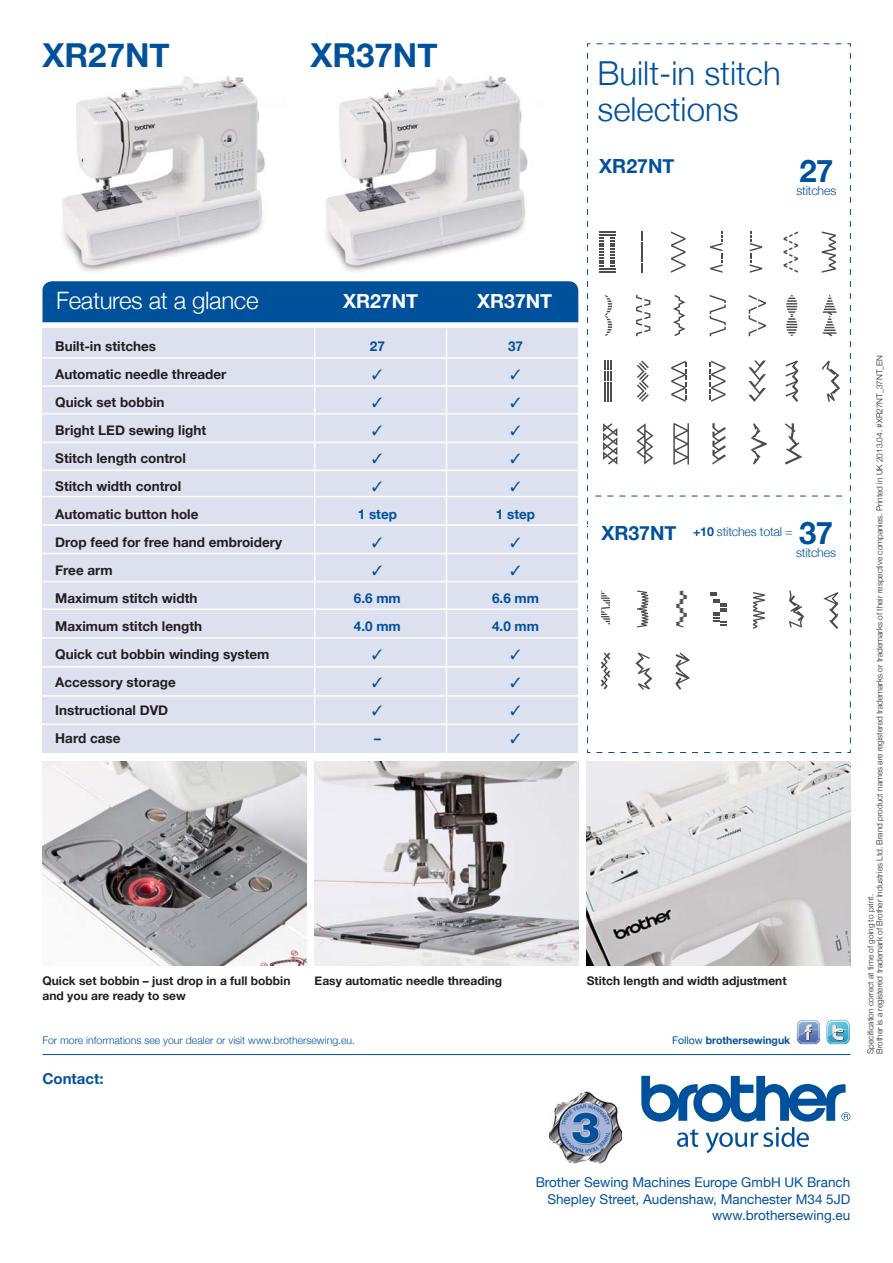
<style>
.page{position:relative;width:893px;height:1263px;background:#fff}
.page>*{position:absolute;margin:0;border:0;box-sizing:border-box;transform-origin:0 0}
.t1{font:300 33px/36px "Helvetica Neue";color:#00519c}
.t2{font:700 33px "Helvetica Neue";color:#00519c}
.t3{font:700 31.05px "Helvetica Neue";color:#00519c}
.t4{font:300 24px "Helvetica Neue";letter-spacing:-.015em;color:#fff}
.t5{font:700 19.5px "Helvetica Neue";color:#fff}
.t6{font:700 19.5px "Helvetica Neue";color:#00519c}
.t7{font:700 15px "Helvetica Neue";color:#00519c}
.t8{font:700 13.5px/28px "Helvetica Neue";color:#231f20}
.t9{font:13.5px/16.5px "Helvetica Neue";color:#00519c;text-align:right}
.t10{font:700 13.5px/28px "Helvetica Neue";color:#00519c}
.t11{font:13.5px/28px "Zapf Dingbats ITC";color:#00519c;text-align:justify}
.t12{font:300 12.45px "Helvetica Neue";letter-spacing:-.015em;color:#00519c}
.t13{font:700 12px/15px "Helvetica Neue";color:#231f20}
.t14{font:300 10.5px "Helvetica Neue";color:#00519c}
.t15{font:700 10.5px "Helvetica Neue";color:#00519c}
.t16{font:300 8.25px/9px "Helvetica Neue";color:#231f20}
.s1{font-weight:700;font-size:19.5px}
.s2{font-weight:700}
.s3{font-weight:400}
</style>
<div class="page">
<svg style="left:641px;top:1076px;width:209px;height:77px"></svg>
<hr style="left:42px;top:1054px;width:808px;height:1px;background:#00519c">
<img style="left:325px;top:76px;width:203px;height:196px">
<img style="left:62px;top:76px;width:203px;height:196px">
<div style="left:42px;top:328px;width:536px;height:425px;background:#dce0ef"></div>
<img style="left:42px;top:761px;width:264px;height:204px">
<img style="left:315px;top:761px;width:263px;height:204px">
<img style="left:587px;top:761px;width:263px;height:204px">
<div style="left:42px;top:281px;width:536px;height:41px;background:#00519c"></div>
<hr style="left:314px;top:324px;width:1px;height:429px;background:#fff">
<hr style="left:446px;top:328px;width:1px;height:425px;background:#fff">
<hr style="left:19px;top:357px;width:569px;height:2px;background:#fff">
<hr style="left:19px;top:385px;width:569px;height:2px;background:#fff">
<hr style="left:19px;top:413px;width:569px;height:1px;background:#fff">
<hr style="left:19px;top:442px;width:569px;height:1px;background:#fff">
<hr style="left:19px;top:470px;width:569px;height:1px;background:#fff">
<hr style="left:19px;top:496px;width:569px;height:1px;background:#fff">
<hr style="left:19px;top:524px;width:569px;height:2px;background:#fff">
<hr style="left:19px;top:553px;width:569px;height:1px;background:#fff">
<hr style="left:19px;top:581px;width:569px;height:1px;background:#fff">
<hr style="left:19px;top:609px;width:569px;height:1px;background:#fff">
<hr style="left:19px;top:637px;width:569px;height:2px;background:#fff">
<hr style="left:19px;top:666px;width:569px;height:2px;background:#fff">
<hr style="left:26px;top:695px;width:569px;height:2px;background:#fff">
<hr style="left:18px;top:724px;width:569px;height:1px;background:#fff">
<svg style="left:587px;top:43px;width:264px;height:710px"></svg>
<img style="left:549px;top:1091px;width:73px;height:72px">
<svg style="left:826px;top:1020px;width:24px;height:24px"></svg>
<img style="left:827px;top:1021px;width:22px;height:8px">
<svg style="left:827px;top:1025px;width:17px;height:19px"></svg>
<img style="left:827px;top:1029px;width:22px;height:14px">
<svg style="left:797px;top:1020px;width:23px;height:24px"></svg>
<img style="left:797px;top:1021px;width:22px;height:8px">
<svg style="left:805px;top:1025px;width:7px;height:4px"></svg>
<img style="left:797px;top:1029px;width:22px;height:14px">
<h1 class="t2" style="left:42px;top:35px;width:129px">XR27NT</h1>
<h1 class="t2" style="left:310px;top:35px;width:129px">XR37NT</h1>
<h1 class="t1" style="left:597px;top:54px;width:185px">Built-in stitch selections</h1>
<h3 class="t6" style="left:599px;top:154px;width:77px">XR27NT</h3>
<h2 class="t3" style="left:799px;top:152px;width:36px">27</h2>
<p class="t12" style="left:796px;top:183px;width:41px">stitches</p>
<h3 class="t4" style="left:56px;top:286px;width:204px">Features at a glance</h3>
<h3 class="t5" style="left:343px;top:289px;width:77px">XR27NT</h3>
<h3 class="t5" style="left:477px;top:289px;width:77px">XR37NT</h3>
<p class="t8" style="left:55px;top:332px;width:228px">Built-in stitches<br>Automatic needle threader<br>Quick set bobbin<br>Bright LED sewing light<br>Stitch length control<br>Stitch width control<br>Automatic button hole<br>Drop feed for free hand embroidery<br>Free arm<br>Maximum stitch width<br>Maximum stitch length<br>Quick cut bobbin winding system<br>Accessory storage<br>Instructional DVD<br>Hard case</p>
<p class="t10" style="left:370px;top:332px;width:17px">27</p>
<p class="t11" style="left:372px;top:361px;width:12px">✓ ✓ ✓ ✓ ✓</p>
<p class="t10" style="left:358px;top:500px;width:41px">1 step</p>
<p class="t10" style="left:354px;top:584px;width:48px">6.6 mm<br>4.0 mm</p>
<p class="t11" style="left:372px;top:641px;width:12px">✓ ✓ ✓</p>
<p class="t10" style="left:374px;top:724px;width:8px">–</p>
<p class="t10" style="left:508px;top:332px;width:17px">37</p>
<p class="t11" style="left:510px;top:361px;width:12px">✓ ✓ ✓ ✓ ✓</p>
<p class="t10" style="left:496px;top:500px;width:41px">1 step</p>
<p class="t10" style="left:492px;top:584px;width:48px">6.6 mm<br>4.0 mm</p>
<p class="t11" style="left:510px;top:641px;width:12px">✓ ✓ ✓ ✓</p>
<h2 class="t3" style="left:799px;top:513px;width:36px">37</h2>
<p class="t12" style="left:796px;top:545px;width:41px">stitches</p>
<p class="t12" style="left:601px;top:524px;width:193px"><span class="s1">XR37NT</span> <span class="s2">+10</span> stitches total =</p>
<p class="t13" style="left:42px;top:973px;width:249px">Quick set bobbin – just drop in a full bobbin and you are ready to sew</p>
<p class="t13" style="left:315px;top:973px;width:189px">Easy automatic needle threading</p>
<p class="t13" style="left:587px;top:973px;width:201px">Stitch length and width adjustment</p>
<p class="t14" style="left:42px;top:1034px;width:314px">For more informations see your dealer or visit www.brothersewing.eu.</p>
<p class="t7" style="left:42px;top:1070px;width:63px">Contact:</p>
<p class="t15" style="left:672px;top:1034px;width:120px"><span class="s3">Follow</span> brothersewinguk</p>
<p class="t16" style="left:866px;top:1054px;width:700px;rotate:-90deg">Specification correct at time of going to print.<br>Brother is a registered trademark of Brother Industries Ltd. Brand product names are registered trademarks or trademarks of their respective companies. Printed in UK 2013.04. #XR27NT_37NT_EN</p>
<p class="t9" style="left:536px;top:1174px;width:316px">Brother Sewing Machines Europe GmbH UK Branch<br>Shepley Street, Audenshaw, Manchester M34 5JD www.brothersewing.eu</p>
</div>
